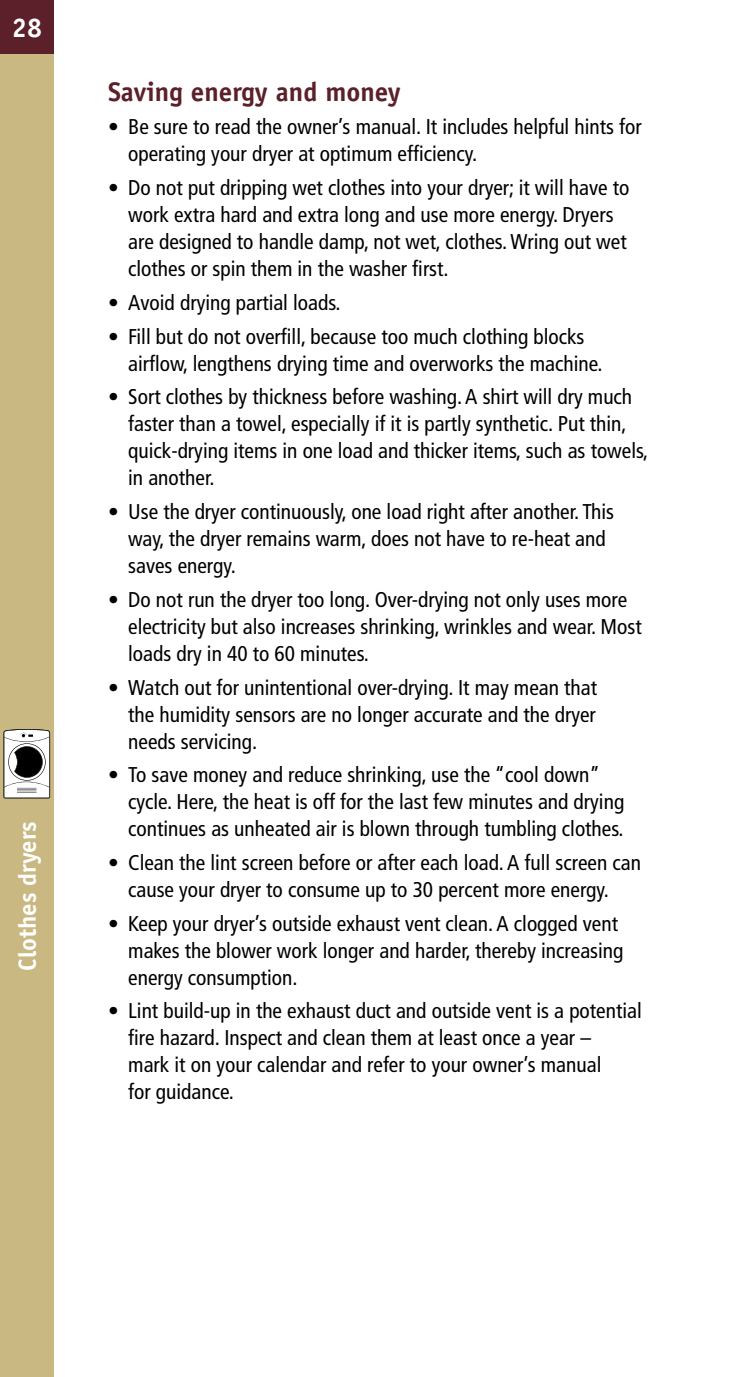
<style>
.page{position:relative;width:729px;height:1377px;background:#fff}
.page>*{position:absolute;margin:0;border:0;box-sizing:border-box;transform-origin:0 0}
.t1{font:700 27px "Officina Sans Std";color:#5b2029}
.t2{font:700 27px "Officina Sans Std";color:#fff}
.t3{font:700 24.75px "Officina Sans Std";color:#fff}
.t4{font:condensed 21.38px/27px "Frutiger LT Std";color:#000}
</style>
<div class="page">
<div style="left:0;top:0;width:54px;height:1377px;background:#c9b881"></div>
<div style="left:0;top:0;width:54px;height:54px;background:#5b2029"></div>
<svg style="left:3px;top:729px;width:47px;height:70px;background:#ababaa"></svg>
<p class="t2" style="left:12px;top:11px;width:32px">28</p>
<p class="t3" style="left:12px;top:971px;width:151px;rotate:-90deg">Clothes dryers</p>
<h3 class="t1" style="left:108px;top:75px;width:294px">Saving energy and money</h3>
<p class="t4" style="left:128px;top:114px;width:515px;text-indent:-20px">• Be sure to read the owner’s manual. It includes helpful hints for operating your dryer at optimum efficiency.</p>
<p class="t4" style="left:128px;top:174px;width:503px;text-indent:-20px">• Do not put dripping wet clothes into your dryer; it will have to work extra hard and extra long and use more energy. Dryers are designed to handle damp, not wet, clothes. Wring out wet clothes or spin them in the washer first.</p>
<p class="t4" style="left:108px;top:289px;width:234px">• Avoid drying partial loads.</p>
<p class="t4" style="left:128px;top:323px;width:476px;text-indent:-20px">• Fill but do not overfill, because too much clothing blocks airflow, lengthens drying time and overworks the machine.</p>
<p class="t4" style="left:128px;top:384px;width:522px;text-indent:-20px">• Sort clothes by thickness before washing. A shirt will dry much faster than a towel, especially if it is partly synthetic. Put thin, quick-drying items in one load and thicker items, such as towels, in another.</p>
<p class="t4" style="left:128px;top:498px;width:487px;text-indent:-20px">• Use the dryer continuously, one load right after another. This way, the dryer remains warm, does not have to re-heat and saves energy.</p>
<p class="t4" style="left:128px;top:586px;width:515px;text-indent:-20px">• Do not run the dryer too long. Over-drying not only uses more electricity but also increases shrinking, wrinkles and wear. Most loads dry in 40 to 60 minutes.</p>
<p class="t4" style="left:128px;top:674px;width:470px;text-align:justify;text-indent:-20px">• Watch out for unintentional over-drying. It may mean that the humidity sensors are no longer accurate and the dryer needs servicing.</p>
<p class="t4" style="left:128px;top:762px;width:498px;text-indent:-20px">• To save money and reduce shrinking, use the “cool down” cycle. Here, the heat is off for the last few minutes and drying continues as unheated air is blown through tumbling clothes.</p>
<p class="t4" style="left:108px;top:849px;width:534px;text-align:center">• Clean the lint screen before or after each load. A full screen can cause your dryer to consume up to 30 percent more energy.</p>
<p class="t4" style="left:128px;top:910px;width:497px;text-indent:-20px">• Keep your dryer’s outside exhaust vent clean. A clogged vent makes the blower work longer and harder, thereby increasing energy consumption.</p>
<p class="t4" style="left:128px;top:998px;width:515px;text-indent:-20px">• Lint build-up in the exhaust duct and outside vent is a potential fire hazard. Inspect and clean them at least once a year –<br>mark it on your calendar and refer to your owner’s manual<br>for guidance.</p>
</div>
